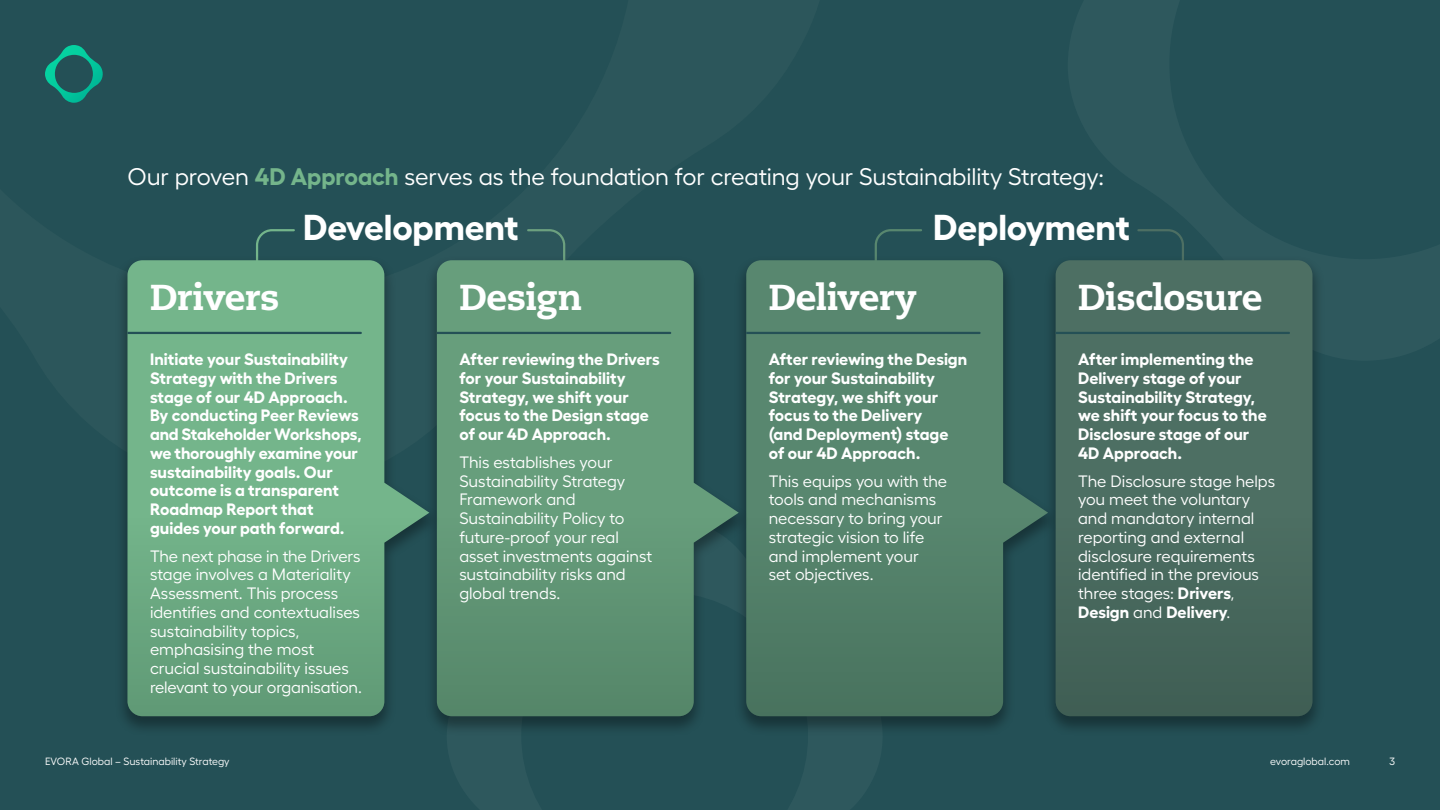
<style>
.page{position:relative;width:1440px;height:810px;background:#245056}
.page>*{position:absolute;margin:0;border:0;box-sizing:border-box;transform-origin:0 0}
.t1{font:800 36px "Caecilia LT Pro 85";letter-spacing:-.01em;color:#fff}
.t2{font:700 36px "Hellix";letter-spacing:-.01em;color:#fff}
.t3{font:24px "Hellix";letter-spacing:-.01em;color:#fff}
.t4{font:16.5px/18.8px "Hellix";letter-spacing:-.005em;color:#fff}
.t5{font:700 16.5px/18.8px "Hellix";color:#fff}
.t6{font:10.5px "Hellix";color:#fff}
.s1{font-weight:700;color:#74b58b}
.s2{font-weight:700}
</style>
<div class="page">
<svg style="left:874px;top:229px;width:48px;height:26px"></svg>
<div style="left:734px;top:255px;width:325px;height:481px;background:#000;opacity:.35"></div>
<svg style="left:750px;top:260px;width:293px;height:456px;fill:#57866e"></svg>
<div style="left:425px;top:255px;width:325px;height:481px;background:#000;opacity:.35"></div>
<svg style="left:441px;top:260px;width:298px;height:456px;fill:#659c7a"></svg>
<div style="left:115px;top:255px;width:326px;height:481px;background:#000;opacity:.35"></div>
<svg style="left:128px;top:260px;width:301px;height:456px;fill:#72b389"></svg>
<svg style="left:45px;top:45px;width:58px;height:58px"></svg>
<svg style="left:128px;top:332px;width:234px;height:2px"></svg>
<svg style="left:437px;top:332px;width:234px;height:2px"></svg>
<svg style="left:746px;top:332px;width:235px;height:2px"></svg>
<div style="left:1043px;top:255px;width:282px;height:481px;background:#000;opacity:.35"></div>
<div style="left:1056px;top:260px;width:256px;height:456px;background:linear-gradient(to right,#4a6b5f,#4a6b60);border-radius:15px"></div>
<svg style="left:1056px;top:332px;width:234px;height:2px"></svg>
<p class="t3" style="left:128px;top:158px;width:978px">Our proven <span class="s1">4D Approach</span> serves as the foundation for creating your Sustainability Strategy:</p>
<p class="t2" style="left:303px;top:199px;width:217px">Development</p>
<p class="t2" style="left:933px;top:199px;width:198px">Deployment</p>
<p class="t1" style="left:459px;top:273px;width:125px">Design</p>
<p class="t1" style="left:769px;top:273px;width:150px">Delivery</p>
<p class="t5" style="left:1078px;top:348px;width:190px">After implementing the<br>Delivery stage of your<br>Sustainability Strategy, we shift your focus to the<br>Disclosure stage of our<br>4D Approach.</p>
<p class="t4" style="left:1078px;top:470px;width:199px">The Disclosure stage helps you meet the voluntary and mandatory internal reporting and external disclosure requirements identified in the previous three stages: <span class="s2">Drivers</span>,<br><span class="s2">Design</span> and <span class="s2">Delivery</span>.</p>
<p class="t1" style="left:150px;top:273px;width:131px">Drivers</p>
<p class="t1" style="left:1078px;top:273px;width:186px">Disclosure</p>
<p class="t5" style="left:150px;top:348px;width:213px">Initiate your Sustainability<br>Strategy with the Drivers stage of our 4D Approach.<br>By conducting Peer Reviews and Stakeholder Workshops, we thoroughly examine your sustainability goals. Our outcome is a transparent<br>Roadmap Report that guides your path forward.</p>
<p class="t4" style="left:150px;top:545px;width:213px">The next phase in the Drivers stage involves a Materiality<br>Assessment. This process identifies and contextualises sustainability topics, emphasising the most crucial sustainability issues relevant to your organisation.</p>
<p class="t5" style="left:459px;top:348px;width:202px">After reviewing the Drivers for your Sustainability<br>Strategy, we shift your focus to the Design stage of our 4D Approach.</p>
<p class="t4" style="left:459px;top:451px;width:195px">This establishes your<br>Sustainability Strategy<br>Framework and<br>Sustainability Policy to future-proof your real asset investments against sustainability risks and global trends.</p>
<p class="t5" style="left:769px;top:348px;width:200px">After reviewing the Design for your Sustainability<br>Strategy, we shift your focus to the Delivery<br>(and Deployment) stage of our 4D Approach.</p>
<p class="t4" style="left:769px;top:470px;width:180px">This equips you with the tools and mechanisms necessary to bring your strategic vision to life and implement your<br>set objectives.</p>
<p class="t6" style="left:45px;top:753px;width:186px">EVORA Global – Sustainability Strategy</p>
<p class="t6" style="left:1270px;top:753px;width:81px">evoraglobal.com</p>
<p class="t6" style="left:1389px;top:753px;width:7px">3</p>
</div>
